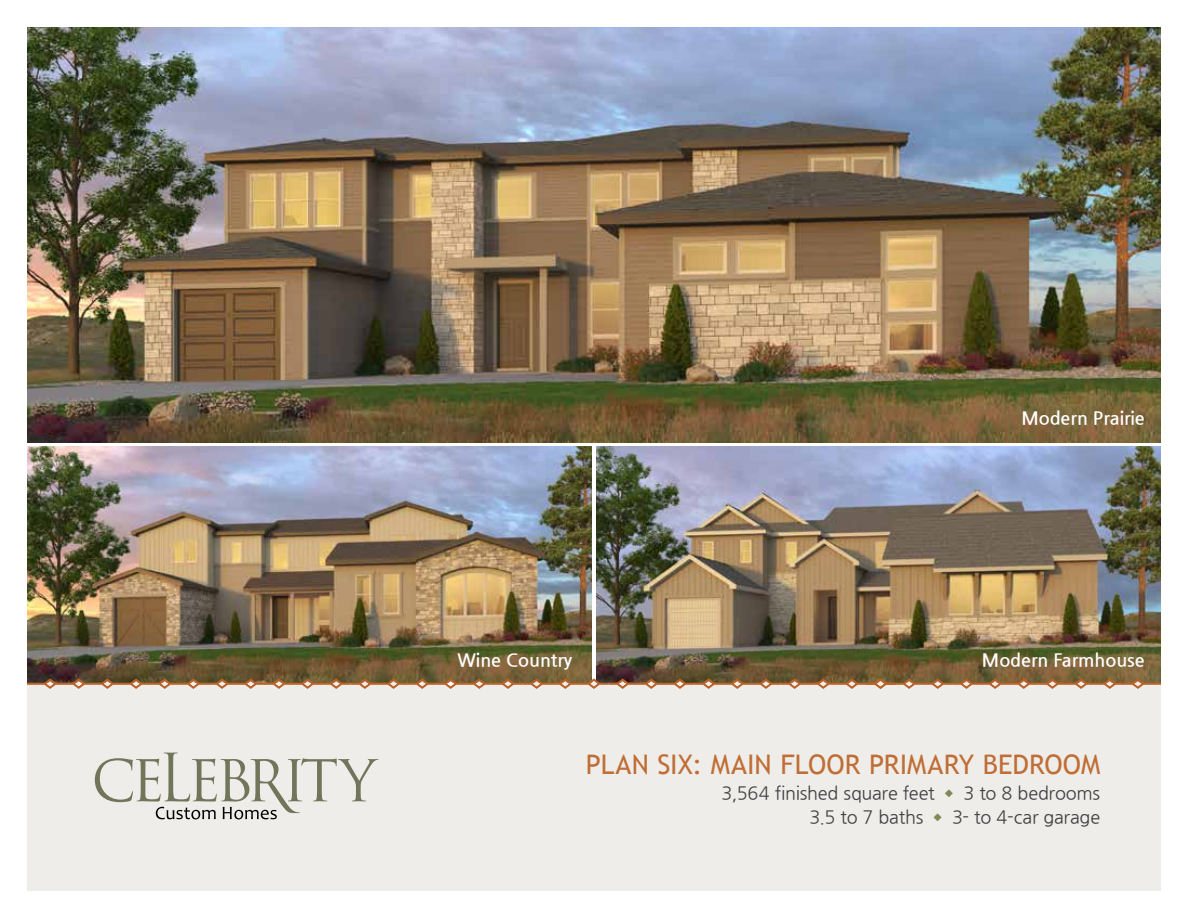
<style>
.page{position:relative;width:1188px;height:918px;background:#fff}
.page>*{position:absolute;margin:0;border:0;box-sizing:border-box;transform-origin:0 0}
.t1{font:27px "Trebuchet MS";color:#c06e35}
.t2{font:18px/24px "Nanum Gothic";letter-spacing:-.015em;color:#414042;text-align:right}
.t3{font:700 18px "Nanum Gothic";color:#fff}
</style>
<div class="page">
<img style="left:27px;top:27px;width:1134px;height:415px">
<img style="left:596px;top:446px;width:565px;height:232px">
<img style="left:27px;top:446px;width:565px;height:232px">
<div style="left:27px;top:684px;width:1134px;height:207px;background:#eeedea"></div>
<svg style="left:27px;top:678px;width:1134px;height:11px"></svg>
<svg style="left:95px;top:753px;width:283px;height:66px"></svg>
<p class="t3" style="left:1021px;top:410px;width:125px">Modern Prairie</p>
<p class="t3" style="left:457px;top:651px;width:116px">Wine Country</p>
<p class="t3" style="left:982px;top:651px;width:164px">Modern Farmhouse</p>
<h1 class="t1" style="left:586px;top:748px;width:516px">PLAN SIX: MAIN FLOOR PRIMARY BEDROOM</h1>
<p class="t2" style="left:721px;top:782px;width:380px">3,564 finished square feet <sup>◆</sup> 3 to 8 bedrooms<br>3.5 to 7 baths <sup>◆</sup> 3- to 4-car garage</p>
</div>
